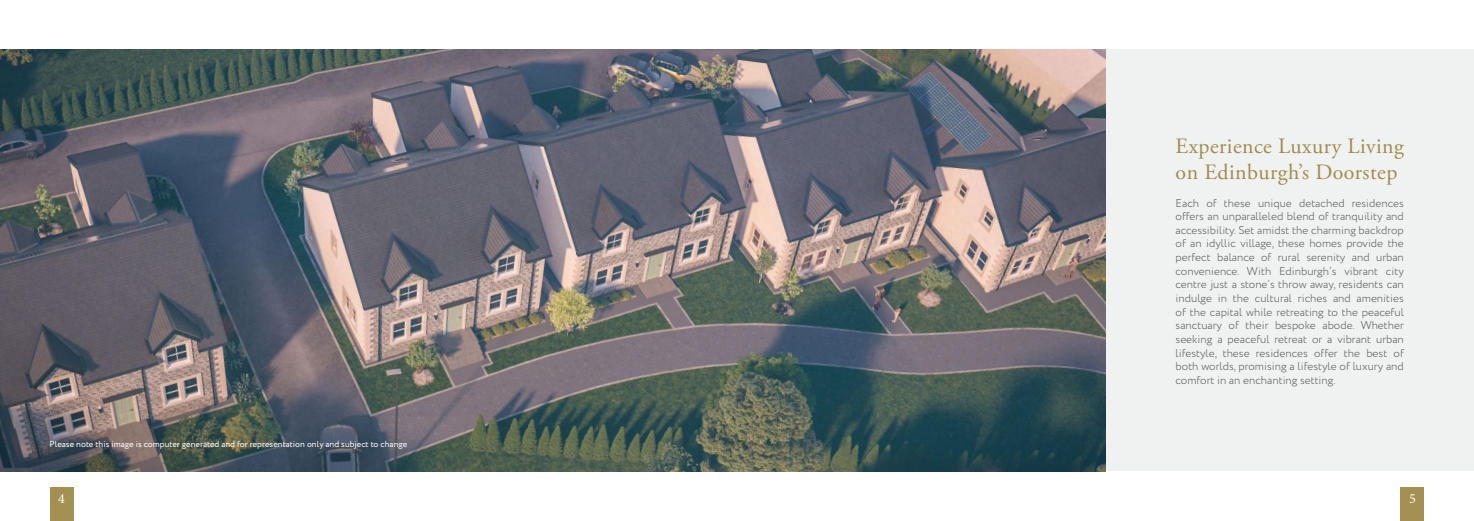
<style>
.page{position:relative;width:1474px;height:521px;background:#fff}
.page>*{position:absolute;margin:0;border:0;box-sizing:border-box;transform-origin:0 0}
.t1{font:21.88px "Adobe Garamond Pro";letter-spacing:.02em;color:#a18c4d}
.t2{font:14px "Minion Pro";color:#fff}
.t3{font:300 11.38px/13.7px "Circe";color:#57585a;text-align:justify}
.t4{font:8.75px "Circe";color:#fff}
</style>
<div class="page">
<div style="left:50px;top:487px;width:23px;height:34px;background:#a39052"></div>
<div style="left:1400px;top:487px;width:24px;height:34px;background:#a39052"></div>
<div style="left:1105px;top:50px;width:368px;height:421px;background:#f0f1f1"></div>
<img style="left:0;top:50px;width:1105px;height:421px">
<p class="t4" style="left:50px;top:438px;width:359px">Please note this image is computer generated and for representation only and subject to change</p>
<p class="t1" style="left:1175px;top:133px;width:230px">Experience Luxury Living</p>
<p class="t1" style="left:1175px;top:159px;width:223px">on Edinburgh’s Doorstep</p>
<p class="t3" style="left:1175px;top:196px;width:230px">Each of these unique detached residences offers an unparalleled blend of tranquility and accessibility. Set amidst the charming backdrop of an idyllic village, these homes provide the perfect balance of rural serenity and urban convenience. With Edinburgh’s vibrant city centre just a stone’s throw away, residents can indulge in the cultural riches and amenities of the capital while retreating to the peaceful sanctuary of their bespoke abode. Whether seeking a peaceful retreat or a vibrant urban lifestyle, these residences offer the best of both worlds, promising a lifestyle of luxury and comfort in an enchanting setting.</p>
<p class="t2" style="left:58px;top:489px;width:8px">4</p>
<p class="t2" style="left:1408px;top:489px;width:8px">5</p>
</div>
